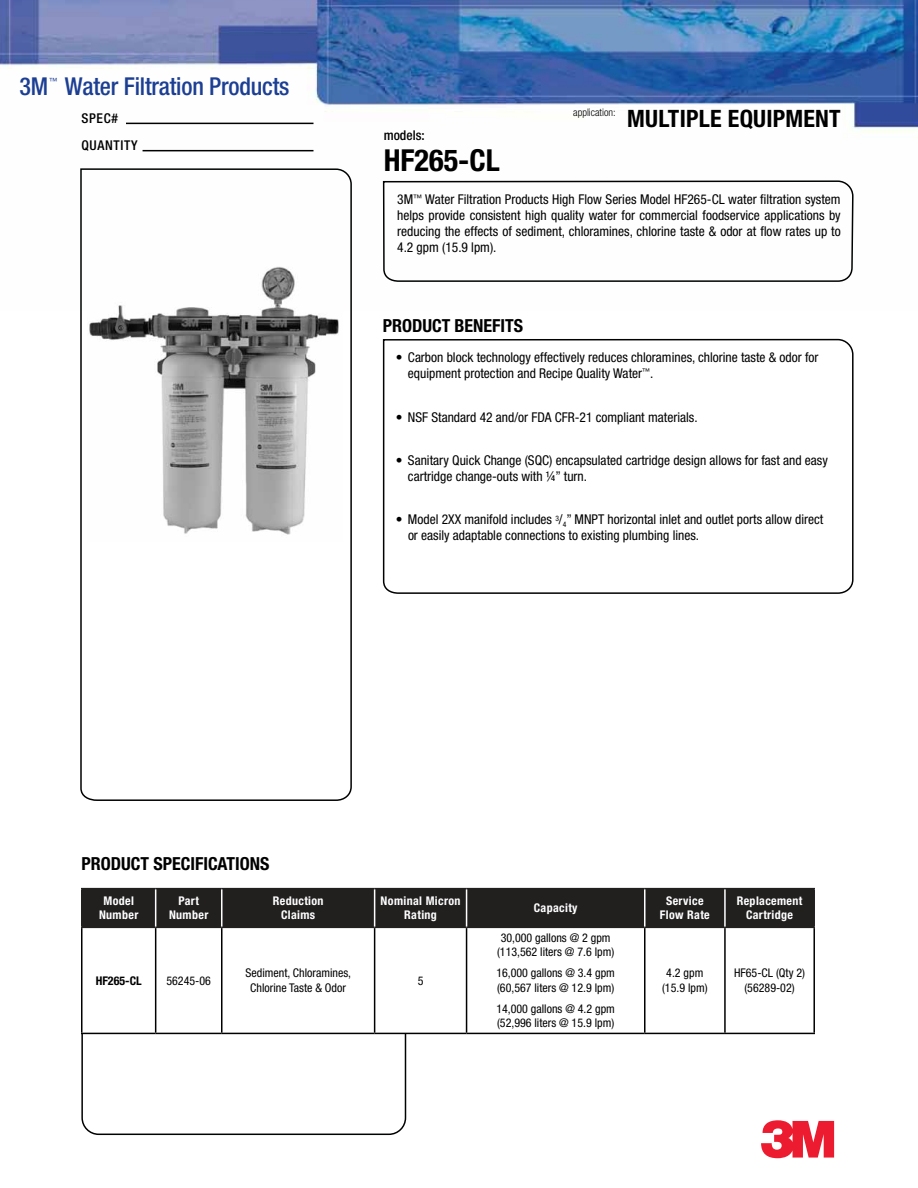
<style>
.page{position:relative;width:918px;height:1188px;background:#fff}
.page>*{position:absolute;margin:0;border:0;box-sizing:border-box;transform-origin:0 0}
.t1{font:700 condensed 30.3px "Helvetica Neue LT Std";color:#000}
.t2{font:500 condensed 24.75px "Helvetica Neue LT Std";letter-spacing:-.01em;color:#1c3f94}
.t3{font:700 condensed 24px "Helvetica Neue LT Std";letter-spacing:.01em;color:#000}
.t4{font:700 condensed 18px "Helvetica Neue LT Std";color:#000}
.t5{font:condensed 13.5px/16.2px "Helvetica Neue LT Std";color:#000}
.t6{font:500 condensed 13.5px "Helvetica Neue LT Std";letter-spacing:.05em;color:#000}
.t7{font:condensed 12px/14.4px "Helvetica Neue LT Std";color:#000;text-align:center}
.t8{font:700 condensed 12px/14.4px "Helvetica Neue LT Std";letter-spacing:.03em;color:#fff;text-align:center}
.t9{font:700 condensed 12px "Helvetica Neue LT Std";color:#000}
.t10{font:300 condensed 10.5px "Helvetica Neue LT Std";color:#000}
.t11{font:condensed 8.55px "Helvetica Neue LT Std";color:#1c3f94}
</style>
<div class="page">
<img style="left:0;top:0;width:918px;height:152px">
<svg style="left:761px;top:1120px;width:73px;height:38px"></svg>
<hr style="left:126px;top:123px;width:188px;height:1px;background:#000">
<hr style="left:143px;top:150px;width:170px;height:1px;background:#000">
<svg style="left:382px;top:180px;width:472px;height:102px"></svg>
<svg style="left:382px;top:338px;width:472px;height:256px"></svg>
<svg style="left:81px;top:1032px;width:326px;height:104px"></svg>
<svg style="left:80px;top:168px;width:272px;height:633px"></svg>
<div style="left:82px;top:889px;width:731px;height:38px;background:#221f1f"></div>
<hr style="left:81px;top:928px;width:1px;height:105px;background:#000">
<hr style="left:155px;top:928px;width:1px;height:105px;background:#000">
<hr style="left:221px;top:928px;width:2px;height:105px;background:#000">
<hr style="left:374px;top:928px;width:1px;height:105px;background:#000">
<hr style="left:466px;top:928px;width:1px;height:105px;background:#000">
<hr style="left:644px;top:928px;width:2px;height:105px;background:#000">
<hr style="left:724px;top:928px;width:2px;height:105px;background:#000">
<hr style="left:813px;top:928px;width:2px;height:105px;background:#000">
<hr style="left:81px;top:1033px;width:75px;height:1px;background:#000">
<hr style="left:156px;top:1033px;width:66px;height:1px;background:#000">
<hr style="left:222px;top:1033px;width:153px;height:1px;background:#000">
<hr style="left:375px;top:1033px;width:92px;height:1px;background:#000">
<hr style="left:467px;top:1033px;width:178px;height:1px;background:#000">
<hr style="left:645px;top:1033px;width:80px;height:1px;background:#000">
<hr style="left:725px;top:1033px;width:90px;height:1px;background:#000">
<hr style="left:81px;top:888px;width:75px;height:1px;background:#221f1f">
<hr style="left:81px;top:889px;width:1px;height:38px;background:#221f1f">
<hr style="left:156px;top:888px;width:66px;height:1px;background:#221f1f">
<hr style="left:222px;top:888px;width:153px;height:1px;background:#221f1f">
<hr style="left:375px;top:888px;width:92px;height:1px;background:#221f1f">
<hr style="left:467px;top:888px;width:178px;height:1px;background:#221f1f">
<hr style="left:645px;top:888px;width:80px;height:1px;background:#221f1f">
<hr style="left:725px;top:888px;width:90px;height:1px;background:#221f1f">
<hr style="left:813px;top:889px;width:2px;height:38px;background:#221f1f">
<hr style="left:81px;top:927px;width:75px;height:1px;background:#221f1f">
<hr style="left:156px;top:927px;width:66px;height:1px;background:#221f1f">
<hr style="left:222px;top:927px;width:153px;height:1px;background:#221f1f">
<hr style="left:375px;top:927px;width:92px;height:1px;background:#221f1f">
<hr style="left:467px;top:927px;width:178px;height:1px;background:#221f1f">
<hr style="left:645px;top:927px;width:80px;height:1px;background:#221f1f">
<hr style="left:725px;top:927px;width:90px;height:1px;background:#221f1f">
<hr style="left:155px;top:889px;width:1px;height:38px;background:#fff">
<hr style="left:221px;top:889px;width:2px;height:38px;background:#fff">
<hr style="left:374px;top:889px;width:1px;height:38px;background:#fff">
<hr style="left:466px;top:889px;width:1px;height:38px;background:#fff">
<hr style="left:644px;top:889px;width:2px;height:38px;background:#fff">
<hr style="left:724px;top:889px;width:2px;height:38px;background:#fff">
<img style="left:87px;top:261px;width:255px;height:281px">
<h1 class="t2" style="left:19px;top:72px;width:30px">3M</h1>
<h1 class="t11" style="left:49px;top:76px;width:10px">™</h1>
<h1 class="t2" style="left:65px;top:72px;width:226px">Water Filtration Products</h1>
<p class="t6" style="left:81px;top:110px;width:38px">SPEC#</p>
<p class="t6" style="left:81px;top:137px;width:58px">QUANTITY</p>
<p class="t10" style="left:573px;top:107px;width:44px">application:</p>
<p class="t3" style="left:627px;top:104px;width:215px">MULTIPLE EQUIPMENT</p>
<p class="t6" style="left:384px;top:127px;width:42px">models:</p>
<p class="t1" style="left:384px;top:142px;width:118px">HF265-CL</p>
<p class="t5" style="left:397px;top:191px;width:445px;text-align:justify">3M<sup>™</sup> Water Filtration Products High Flow Series Model HF265-CL water filtration system helps provide consistent high quality water for commercial foodservice applications by reducing the effects of sediment, chloramines, chlorine taste &amp; odor at flow rates up to 4.2 gpm (15.9 lpm).</p>
<h2 class="t4" style="left:383px;top:315px;width:142px">PRODUCT BENEFITS</h2>
<p class="t5" style="left:408px;top:349px;width:412px;text-indent:-12px">• Carbon block technology effectively reduces chloramines, chlorine taste &amp; odor for equipment protection and Recipe Quality Water<sup>™</sup>.</p>
<p class="t5" style="left:396px;top:409px;width:303px">• NSF Standard 42 and/or FDA CFR-21 compliant materials.</p>
<p class="t5" style="left:408px;top:452px;width:421px;text-indent:-12px">• Sanitary Quick Change (SQC) encapsulated cartridge design allows for fast and easy cartridge change-outs with ¼” turn.</p>
<p class="t5" style="left:408px;top:511px;width:417px;text-indent:-12px">• Model 2XX manifold includes <sup>3</sup>/<sub>4</sub>” MNPT horizontal inlet and outlet ports allow direct or easily adaptable connections to existing plumbing lines.</p>
<h2 class="t4" style="left:81px;top:852px;width:189px">PRODUCT SPECIFICATIONS</h2>
<p class="t8" style="left:99px;top:893px;width:41px">Model<br>Number</p>
<p class="t8" style="left:169px;top:893px;width:41px">Part<br>Number</p>
<p class="t8" style="left:273px;top:893px;width:52px">Reduction<br>Claims</p>
<p class="t8" style="left:381px;top:893px;width:81px">Nominal Micron<br>Rating</p>
<p class="t8" style="left:534px;top:901px;width:45px">Capacity</p>
<p class="t8" style="left:660px;top:893px;width:51px">Service<br>Flow Rate</p>
<p class="t8" style="left:737px;top:893px;width:67px">Replacement<br>Cartridge</p>
<p class="t9" style="left:96px;top:973px;width:47px">HF265-CL</p>
<p class="t7" style="left:166px;top:973px;width:46px">56245-06</p>
<p class="t7" style="left:246px;top:966px;width:107px">Sediment, Chloramines,<br>Chlorine Taste &amp; Odor</p>
<p class="t7" style="left:418px;top:973px;width:7px">5</p>
<p class="t7" style="left:497px;top:930px;width:119px">30,000 gallons @ 2 gpm (113,562 liters @ 7.6 lpm)</p>
<p class="t7" style="left:496px;top:966px;width:120px;text-align:left">16,000 gallons @ 3.4 gpm (60,567 liters @ 12.9 lpm)</p>
<p class="t7" style="left:496px;top:1001px;width:120px;text-align:left">14,000 gallons @ 4.2 gpm (52,996 liters @ 15.9 lpm)</p>
<p class="t7" style="left:662px;top:966px;width:47px">4.2 gpm (15.9 lpm)</p>
<p class="t7" style="left:734px;top:966px;width:73px">HF65-CL (Qty 2) (56289-02)</p>
</div>
